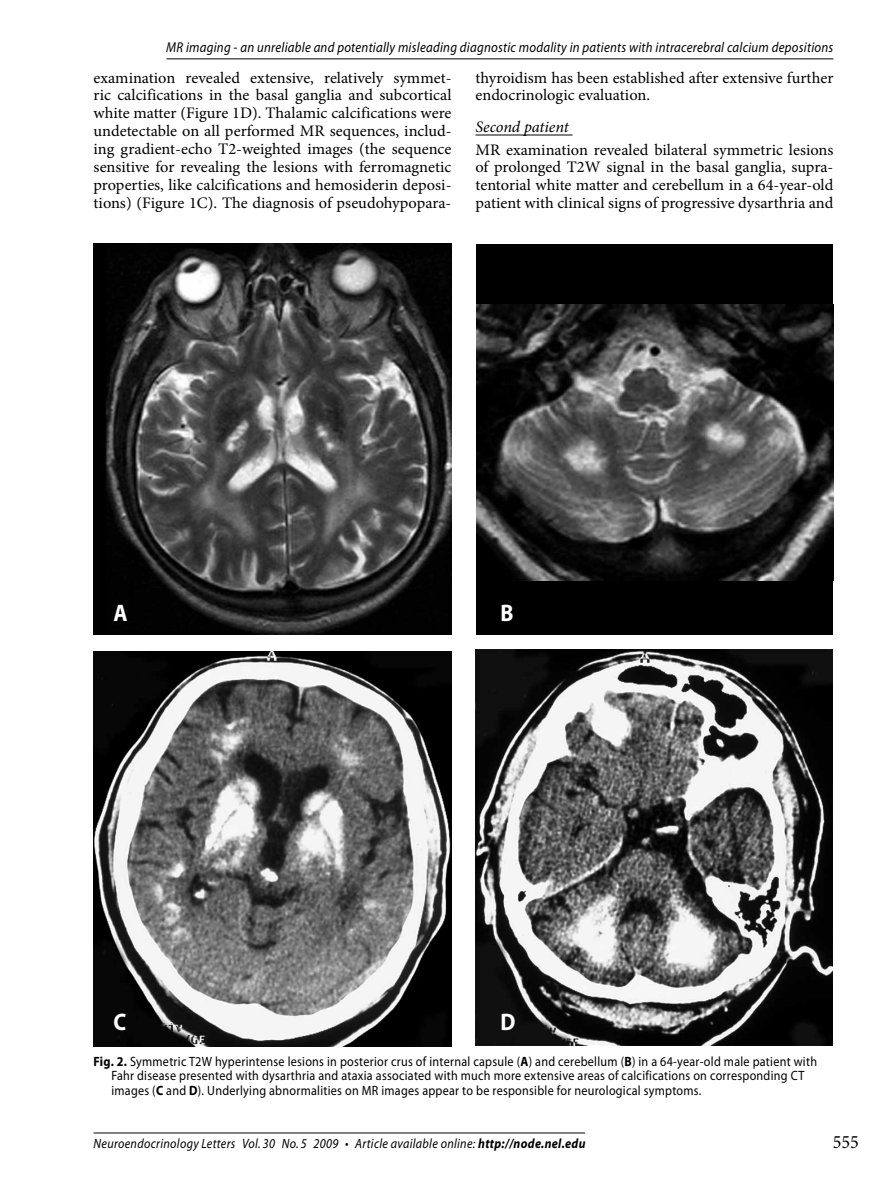
<style>
.page{position:relative;width:893px;height:1188px;background:#fff}
.page>*{position:absolute;margin:0;border:0;box-sizing:border-box;transform-origin:0 0}
.t1{font:700 24px "Myriad Pro";color:#fff;scale:.9 1}
.t2{font:18.9px "Minion Pro";color:#000;scale:.95 1}
.t3{font:16.05px/18px "Minion Pro";color:#000;text-align:justify}
.t4{font:italic 16.05px "Minion Pro";letter-spacing:-.005em;color:#000}
.t5{font:italic 14.25px "Myriad Pro";letter-spacing:.02em;color:#000;scale:.9 1}
.t6{font:13.5px/14.2px "Myriad Pro";letter-spacing:.02em;color:#000;scale:.9 1}
.t7{font:italic 13.5px "Myriad Pro";letter-spacing:.025em;color:#000;scale:.9 1}
.s1{font-weight:700}
</style>
<div class="page">
<hr style="left:94px;top:1133px;width:491px;height:1px;background:#000">
<hr style="left:166px;top:58px;width:667px;height:1px;background:#000">
<div style="left:476px;top:244px;width:357px;height:390px;background:#000"></div>
<hr style="left:475px;top:135px;width:97px;height:1px;background:#000">
<img style="left:94px;top:243px;width:357px;height:392px">
<img style="left:476px;top:305px;width:357px;height:276px">
<img style="left:94px;top:651px;width:357px;height:396px">
<img style="left:475px;top:650px;width:358px;height:395px">
<p class="t5" style="left:166px;top:39px;width:743px">MR imaging - an unreliable and potentially misleading diagnostic modality in patients with intracerebral calcium depositions</p>
<p class="t3" style="left:94px;top:68px;width:359px">examination revealed extensive, relatively symmet&shy;ric calcifications in the basal ganglia and subcortical white matter (Figure 1D). Thalamic calcifications were undetectable on all performed MR sequences, includ&shy;ing gradient-echo T2-weighted images (the sequence sensitive for revealing the lesions with ferromagnetic properties, like calcifications and hemosiderin deposi&shy;tions) (Figure 1C). The diagnosis of pseudohypopara-</p>
<p class="t3" style="left:475px;top:68px;width:359px">thyroidism has been established after extensive further endocrinologic evaluation.</p>
<p class="t4" style="left:475px;top:116px;width:95px">Second patient</p>
<p class="t3" style="left:475px;top:140px;width:359px">MR examination revealed bilateral symmetric lesions of prolonged T2W signal in the basal ganglia, supra&shy;tentorial white matter and cerebellum in a 64-year-old patient with clinical signs of progressive dysarthria and</p>
<h1 class="t1" style="left:113px;top:597px;width:17px">A</h1>
<h1 class="t1" style="left:500px;top:597px;width:16px">B</h1>
<h1 class="t1" style="left:113px;top:1006px;width:16px">C</h1>
<h1 class="t1" style="left:500px;top:1006px;width:18px">D</h1>
<p class="t6" style="left:111px;top:1054px;width:786px;text-indent:-18px"><span class="s1">Fig. 2.</span> Symmetric T2W hyperintense lesions in posterior crus of internal capsule (<span class="s1">A</span>) and cerebellum (<span class="s1">B</span>) in a 64-year-old male patient with<br>Fahr disease presented with dysarthria and ataxia associated with much more extensive areas of calcifications on corresponding CT images (<span class="s1">C</span> and <span class="s1">D</span>). Underlying abnormalities on MR images appear to be responsible for neurological symptoms.</p>
<p class="t7" style="left:94px;top:1135px;width:548px">Neuroendocrinology Letters Vol. 30 No. 5 2009 • Article available online: <span class="s1">http://node.nel.edu</span></p>
<p class="t2" style="left:833px;top:1129px;width:29px">555</p>
</div>
